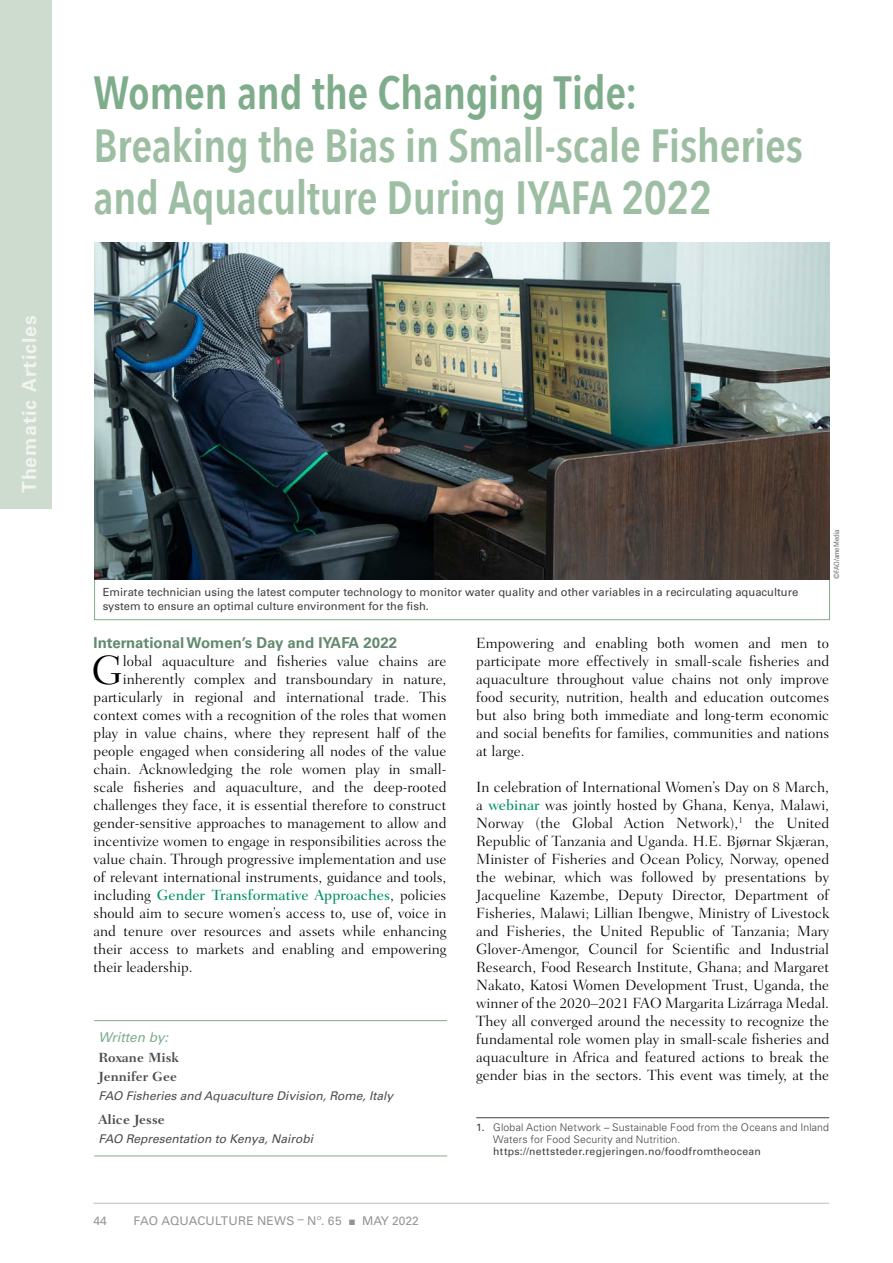
<style>
.page{position:relative;width:893px;height:1263px;background:#fff}
.page>*{position:absolute;margin:0;border:0;box-sizing:border-box;transform-origin:0 0}
.t1{font:600 46.5px/52.5px "Avenir Next Condensed";letter-spacing:-.01em;color:#9ebea4}
.t2{font:600 46.5px "Avenir Next Condensed";letter-spacing:-.01em;color:#7fad8b}
.t3{font:300 41.55px "Fairfield LT Std";color:#000}
.t4{font:700 19.5px "Univers LT Std";letter-spacing:.05em;color:#f0f3ef}
.t5{font:300 15px/18px "Fairfield LT Std";color:#000;text-align:justify}
.t6{font:500 15px "Fairfield LT Std";color:#009067}
.t7{font:700 15px "Univers LT Std";color:#638a6f}
.t8{font:700 13.5px/19.2px "Fairfield LT Std";color:#4d4d4f}
.t9{font:italic 13.5px "Univers LT Std";color:#7fad8b}
.t10{font:italic 12px "Univers LT Std";color:#4d4d4f}
.t11{font:12px "Univers LT Std";color:#939598}
.t12{font:11.25px/13.5px "Univers LT Std";color:#414042}
.t13{font:300 10.5px/12px "Univers LT Std";letter-spacing:.015em;color:#414042}
.t14{font:10.5px "Univers LT Std";letter-spacing:.025em;color:#414042}
.t15{font:condensed 7.5px "Frutiger LT Std";color:#6d6e71}
.s1{font-weight:500;color:#009065}
.s2{font-weight:300;color:#000}
.s3{font-weight:400}
.s4{font-family:"Times New Roman"}
</style>
<div class="page">
<hr style="left:94px;top:1203px;width:735px;height:1px;background:#bcbec0">
<div style="left:0;top:0;width:51px;height:509px;background:#cedccf"></div>
<hr style="left:94px;top:1020px;width:353px;height:1px;background:#7fad8b">
<hr style="left:94px;top:1155px;width:353px;height:1px;background:#7fad8b">
<hr style="left:476px;top:1117px;width:353px;height:1px;background:#414042">
<div style="left:94px;top:579px;width:736px;height:41px;border:1px solid #7fad8b"></div>
<img style="left:94px;top:243px;width:736px;height:337px">
<h3 class="t4" style="left:18px;top:493px;width:180px;rotate:-90deg">Thematic Articles</h3>
<h1 class="t2" style="left:94px;top:53px;width:546px">Women and the Changing Tide:</h1>
<h1 class="t1" style="left:94px;top:118px;width:711px">Breaking the Bias in Small-scale Fisheries and Aquaculture During IYAFA 2022</h1>
<p class="t12" style="left:103px;top:586px;width:697px">Emirate technician using the latest computer technology to monitor water quality and other variables in a recirculating aquaculture system to ensure an optimal culture environment for the fish.</p>
<p class="t15" style="left:832px;top:579px;width:52px;rotate:-90deg">©FAO/ameMedia</p>
<p class="t5" style="left:476px;top:634px;width:354px">Empowering and enabling both women and men to participate more effectively in small-scale fisheries and aquaculture throughout value chains not only improve food security, nutrition, health and education outcomes but also bring both immediate and long-term economic and social benefits for families, communities and nations at large.</p>
<p class="t5" style="left:476px;top:778px;width:354px">In celebration of International Women’s Day on 8 March, a <span class="s1">webinar</span> was jointly hosted by Ghana, Kenya, Malawi, Norway (the Global Action Network),<sup>1</sup> the United Republic of Tanzania and Uganda. H.E. Bjørnar Skjæran, Minister of Fisheries and Ocean Policy, Norway, opened the webinar, which was followed by presentations by Jacqueline Kazembe, Deputy Director, Department of Fisheries, Malawi; Lillian Ibengwe, Ministry of Livestock and Fisheries, the United Republic of Tanzania; Mary Glover-Amengor, Council for Scientific and Industrial Research, Food Research Institute, Ghana; and Margaret Nakato, Katosi Women Development Trust, Uganda, the winner of the 2020–2021 FAO Margarita Lizárraga Medal.<br>They all converged around the necessity to recognize the fundamental role women play in small-scale fisheries and aquaculture in Africa and featured actions to break the gender bias in the sectors. This event was timely, at the</p>
<p class="t7" style="left:94px;top:634px;width:305px">International Women’s Day and IYAFA 2022</p>
<h2 class="t3" style="left:91px;top:647px;width:33px">G</h2>
<p class="t5" style="left:123px;top:652px;width:325px">lobal aquaculture and fisheries value chains are</p>
<p class="t5" style="left:123px;top:670px;width:325px">inherently complex and transboundary in nature,</p>
<p class="t5" style="left:94px;top:688px;width:354px">particularly in regional and international trade. This</p>
<p class="t5" style="left:94px;top:706px;width:354px">context comes with a recognition of the roles that women</p>
<p class="t5" style="left:94px;top:724px;width:354px">play in value chains, where they represent half of the</p>
<p class="t5" style="left:94px;top:742px;width:354px">people engaged when considering all nodes of the value</p>
<p class="t5" style="left:94px;top:760px;width:354px">chain. Acknowledging the role women play in small-</p>
<p class="t5" style="left:94px;top:778px;width:354px">scale fisheries and aquaculture, and the deep-rooted</p>
<p class="t5" style="left:94px;top:796px;width:354px">challenges they face, it is essential therefore to construct</p>
<p class="t5" style="left:94px;top:814px;width:354px">gender-sensitive approaches to management to allow and</p>
<p class="t5" style="left:94px;top:832px;width:354px">incentivize women to engage in responsibilities across the</p>
<p class="t5" style="left:94px;top:850px;width:354px">value chain. Through progressive implementation and use</p>
<p class="t5" style="left:94px;top:868px;width:354px">of relevant international instruments, guidance and tools,</p>
<p class="t6" style="left:94px;top:886px;width:354px"><span class="s2">including</span> Gender Transformative Approaches<span class="s2">, policies</span></p>
<p class="t5" style="left:94px;top:904px;width:354px">should aim to secure women’s access to, use of, voice in</p>
<p class="t5" style="left:94px;top:922px;width:354px">and tenure over resources and assets while enhancing</p>
<p class="t5" style="left:94px;top:940px;width:354px">their access to markets and enabling and empowering</p>
<p class="t5" style="left:94px;top:958px;width:101px">their leadership.</p>
<p class="t9" style="left:98px;top:1029px;width:71px">Written by:</p>
<p class="t8" style="left:98px;top:1047px;width:82px">Roxane Misk<br>Jennifer Gee</p>
<p class="t10" style="left:98px;top:1089px;width:296px">FAO Fisheries and Aquaculture Division, Rome, Italy</p>
<p class="t8" style="left:98px;top:1109px;width:68px">Alice Jesse</p>
<p class="t10" style="left:98px;top:1131px;width:216px">FAO Representation to Kenya, Nairobi</p>
<p class="t13" style="left:493px;top:1121px;width:337px;text-indent:-17px"><span class="s3">1.</span> Global Action Network – Sustainable Food from the Oceans and Inland<br>Waters for Food Security and Nutrition.</p>
<p class="t14" style="left:493px;top:1145px;width:269px">https://nettsteder.regjeringen.no/foodfromtheocean</p>
<p class="t11" style="left:94px;top:1213px;width:15px">44</p>
<p class="t11" style="left:134px;top:1213px;width:287px">FAO AQUACULTURE NEWS – Nº. 65 <span class="s4">■</span> MAY 2022</p>
</div>
